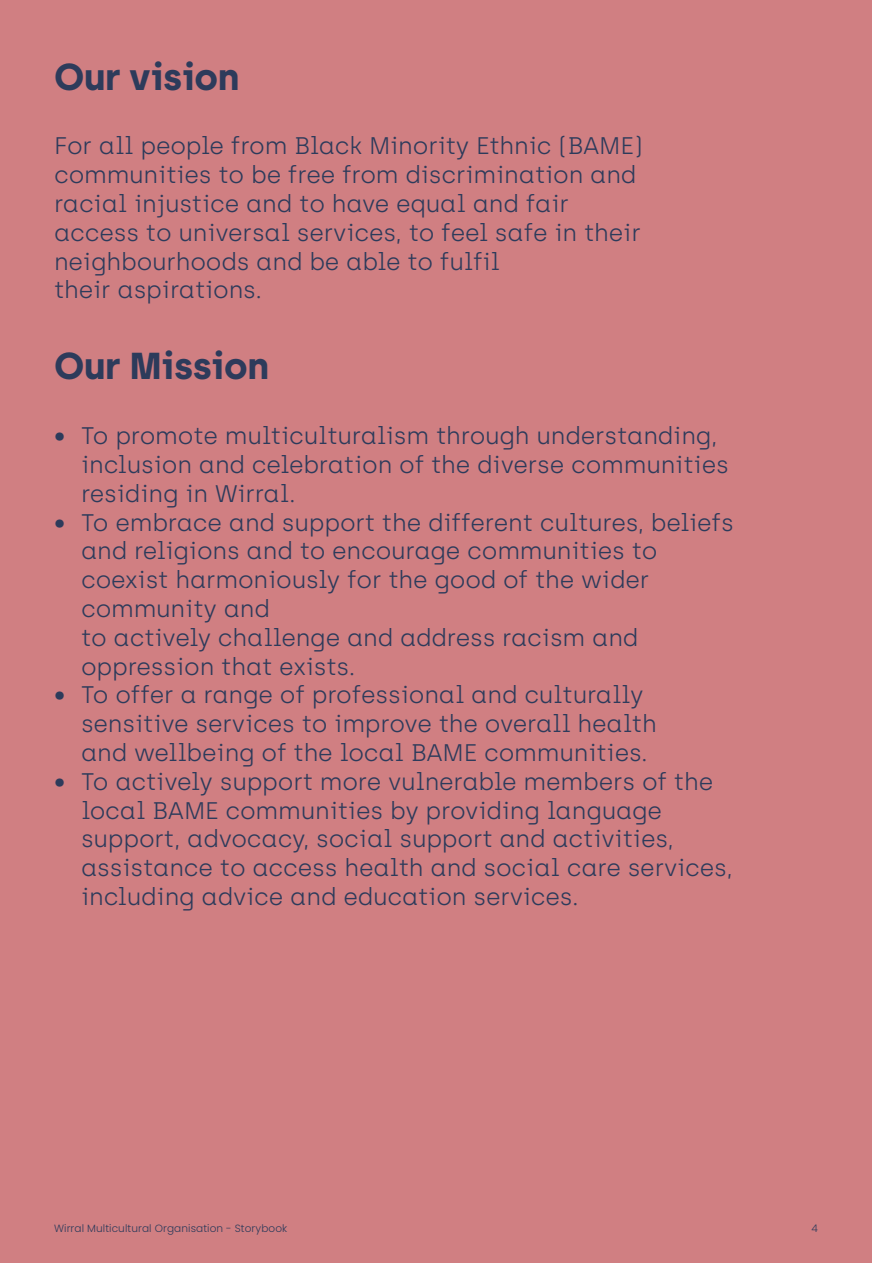
<style>
.page{position:relative;width:872px;height:1263px;background:#d07f82}
.page>*{position:absolute;margin:0;border:0;box-sizing:border-box;transform-origin:0 0}
.t1{font:700 37.5px "Archia";letter-spacing:-.01em;color:#2d3b5b}
.t2{font:300 24px/28.8px "Archia";letter-spacing:-.01em;color:#2d3b5b}
.t3{font:300 10.5px "Poppins";letter-spacing:.01em;color:#2d3b5b}
</style>
<div class="page">
<p class="t1" style="left:54px;top:53px;width:187px">Our vision</p>
<p class="t2" style="left:54px;top:131px;width:590px">For all people from Black Minority Ethnic (BAME)</p>
<p class="t2" style="left:54px;top:160px;width:584px">communities to be free from discrimination and</p>
<p class="t2" style="left:54px;top:189px;width:516px">racial injustice and to have equal and fair</p>
<p class="t2" style="left:54px;top:218px;width:588px">access to universal services, to feel safe in their</p>
<p class="t2" style="left:54px;top:247px;width:447px">neighbourhoods and be able to fulfil</p>
<p class="t2" style="left:54px;top:275px;width:209px">their aspirations.</p>
<p class="t1" style="left:54px;top:343px;width:217px">Our Mission</p>
<p class="t2" style="left:81px;top:421px;width:649px;text-indent:-27px">• To promote multiculturalism through understanding, inclusion and celebration of the diverse communities residing in Wirral.</p>
<p class="t2" style="left:81px;top:508px;width:654px;text-indent:-27px">• To embrace and support the different cultures, beliefs and religions and to encourage communities to coexist harmoniously for the good of the wider community and<br>to actively challenge and address racism and oppression that exists.</p>
<p class="t2" style="left:81px;top:680px;width:577px;text-indent:-27px">• To offer a range of professional and culturally sensitive services to improve the overall health and wellbeing of the local BAME communities.</p>
<p class="t2" style="left:81px;top:767px;width:653px;text-indent:-27px">• To actively support more vulnerable members of the local BAME communities by providing language support, advocacy, social support and activities, assistance to access health and social care services, including advice and education services.</p>
<p class="t3" style="left:54px;top:1222px;width:235px">Wirral Multicultural Organisation - Storybook</p>
<p class="t3" style="left:811px;top:1222px;width:8px">4</p>
</div>
